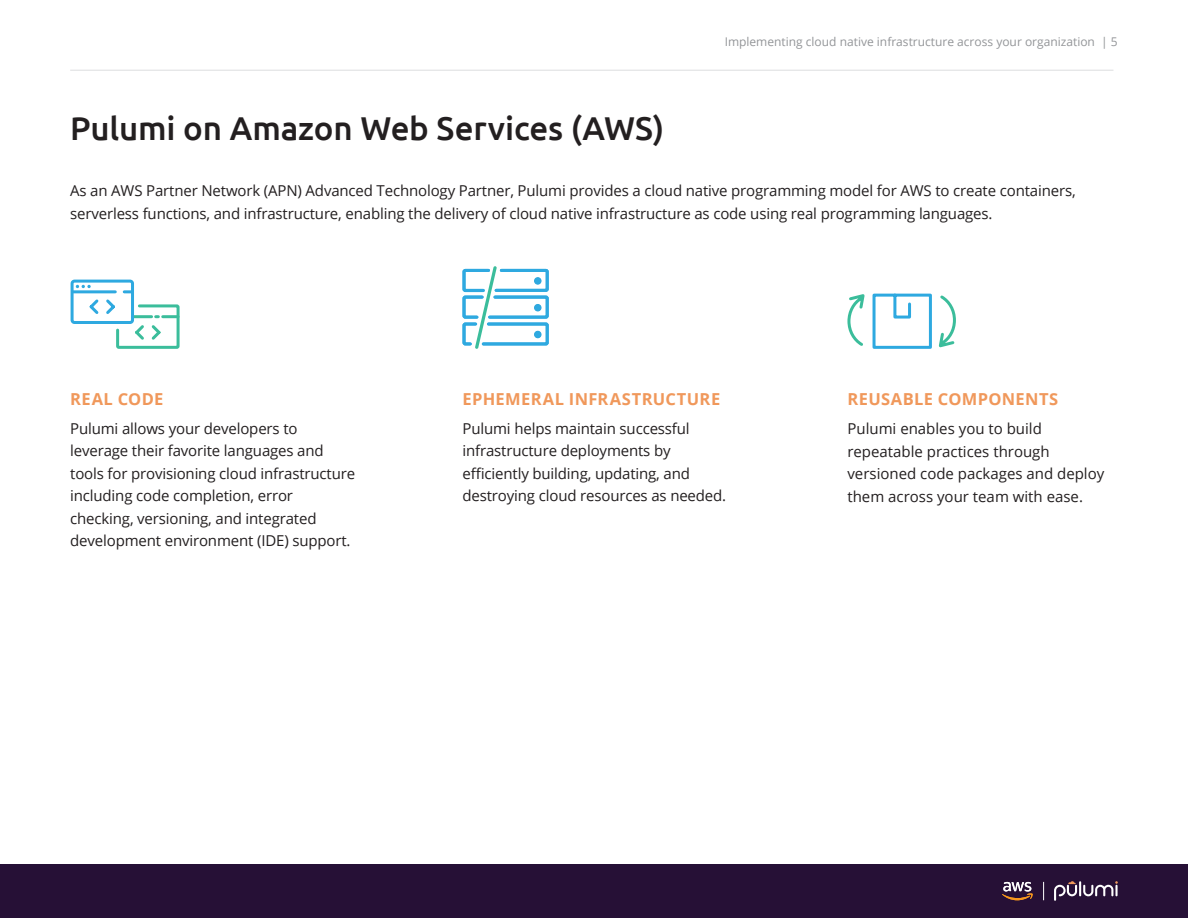
<style>
.page{position:relative;width:1188px;height:918px;background:#fff}
.page>*{position:absolute;margin:0;border:0;box-sizing:border-box;transform-origin:0 0}
.t1{font:500 33px "Ubuntu";letter-spacing:-.005em;color:#231f20}
.t2{font:700 16.5px "Open Sans";letter-spacing:.025em;color:#f0985b}
.t3{font:15px/22.5px "Open Sans";letter-spacing:-.01em;color:#231f20}
.t4{font:12px "Open Sans";color:#939598}
</style>
<div class="page">
<div style="left:0;top:864px;width:1188px;height:54px;background:#261036"></div>
<hr style="left:70px;top:70px;width:1043px;height:1px;background:#dcdddf">
<svg style="left:1043px;top:882px;width:1px;height:18px"></svg>
<svg style="left:1002px;top:882px;width:31px;height:18px"></svg>
<svg style="left:1054px;top:881px;width:64px;height:20px"></svg>
<div style="left:71px;top:280px;width:63px;height:44px;border:3px solid #2ea9e0;border-radius:2px"></div>
<hr style="left:73px;top:290px;width:42px;height:3px;background:#2ea9e0">
<svg style="left:76px;top:285px;width:104px;height:64px"></svg>
<svg style="left:847px;top:293px;width:109px;height:56px"></svg>
<svg style="left:462px;top:266px;width:87px;height:83px"></svg>
<p class="t4" style="left:725px;top:33px;width:395px">Implementing cloud native infrastructure across your organization | 5</p>
<h1 class="t1" style="left:70px;top:108px;width:596px">Pulumi on Amazon Web Services (AWS)</h1>
<p class="t3" style="left:70px;top:179px;width:1007px">As an AWS Partner Network (APN) Advanced Technology Partner, Pulumi provides a cloud native programming model for AWS to create containers, serverless functions, and infrastructure, enabling the delivery of cloud native infrastructure as code using real programming languages.</p>
<p class="t2" style="left:70px;top:387px;width:95px">REAL CODE</p>
<p class="t3" style="left:70px;top:417px;width:286px">Pulumi allows your developers to leverage their favorite languages and tools for provisioning cloud infrastructure including code completion, error checking, versioning, and integrated development environment (IDE) support.</p>
<p class="t2" style="left:463px;top:387px;width:259px">EPHEMERAL INFRASTRUCTURE</p>
<p class="t3" style="left:463px;top:417px;width:265px">Pulumi helps maintain successful infrastructure deployments by efficiently building, updating, and destroying cloud resources as needed.</p>
<p class="t2" style="left:847px;top:388px;width:212px">REUSABLE COMPONENTS</p>
<p class="t3" style="left:847px;top:417px;width:258px">Pulumi enables you to build repeatable practices through versioned code packages and deploy them across your team with ease.</p>
</div>
